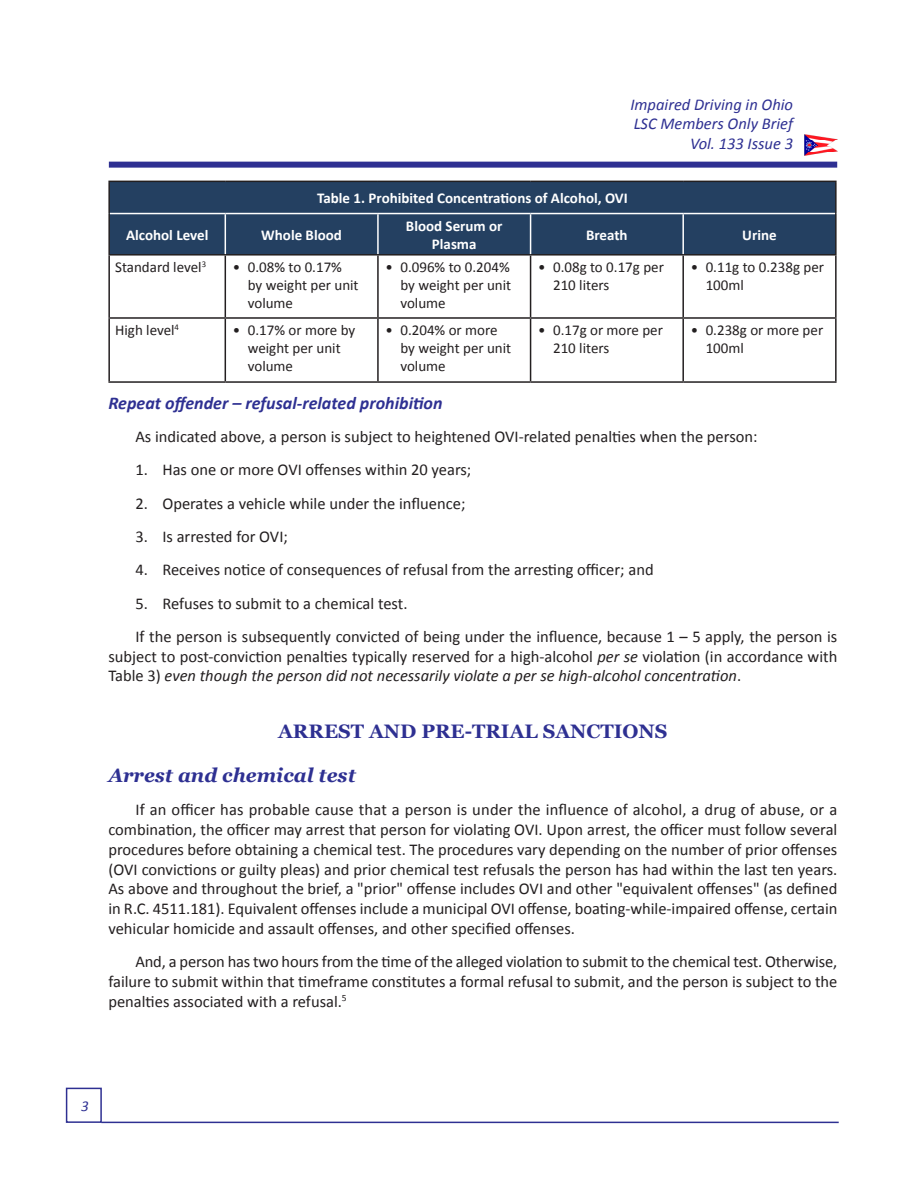
<style>
.page{position:relative;width:918px;height:1188px;background:#fff}
.page>*{position:absolute;margin:0;border:0;box-sizing:border-box;transform-origin:0 0}
.Centered_Subhead_1{font:700 19.5px "Georgia";color:#2e3092}
.Subhead_1{font:italic 700 19.5px "Georgia";color:#2e3092}
.Subhead_2{font:italic 700 18px "Calibri";color:#2e3092}
.Body_text{font:16.5px/19.8px "Calibri";color:#231f20;text-align:justify}
.t1{font:italic 16.5px/19.8px "Calibri";color:#2e3092;text-align:right}
.t2{font:15px/18px "Calibri";color:#231f20}
.t3{font:700 15px/18px "Calibri";color:#fff;text-align:center}
.t4{font:italic 15px "Calibri";color:#2e3092}
.s1{font-style:italic}
</style>
<div class="page">
<img style="left:805px;top:135px;width:33px;height:21px">
<hr style="left:101px;top:1122px;width:738px;height:1px;background:#2e3092">
<div style="left:66px;top:1088px;width:36px;height:35px;background:#fff;border:2px solid #2e3092"></div>
<div style="left:109px;top:162px;width:728px;height:6px;background:#2e3092"></div>
<div style="left:110px;top:182px;width:725px;height:72px;background:#244061"></div>
<hr style="left:108px;top:256px;width:2px;height:61px;background:#231f20">
<hr style="left:225px;top:256px;width:1px;height:61px;background:#231f20">
<hr style="left:377px;top:256px;width:2px;height:61px;background:#231f20">
<hr style="left:530px;top:256px;width:1px;height:61px;background:#231f20">
<hr style="left:682px;top:256px;width:2px;height:61px;background:#231f20">
<hr style="left:835px;top:256px;width:2px;height:61px;background:#231f20">
<hr style="left:108px;top:317px;width:117px;height:2px;background:#231f20">
<hr style="left:108px;top:319px;width:2px;height:62px;background:#231f20">
<hr style="left:225px;top:317px;width:153px;height:2px;background:#231f20">
<hr style="left:225px;top:319px;width:1px;height:62px;background:#231f20">
<hr style="left:378px;top:317px;width:153px;height:2px;background:#231f20">
<hr style="left:377px;top:319px;width:2px;height:62px;background:#231f20">
<hr style="left:531px;top:317px;width:152px;height:2px;background:#231f20">
<hr style="left:530px;top:319px;width:1px;height:62px;background:#231f20">
<hr style="left:683px;top:317px;width:154px;height:2px;background:#231f20">
<hr style="left:682px;top:319px;width:2px;height:62px;background:#231f20">
<hr style="left:835px;top:319px;width:2px;height:62px;background:#231f20">
<hr style="left:108px;top:381px;width:117px;height:2px;background:#231f20">
<hr style="left:225px;top:381px;width:153px;height:2px;background:#231f20">
<hr style="left:378px;top:381px;width:153px;height:2px;background:#231f20">
<hr style="left:531px;top:381px;width:152px;height:2px;background:#231f20">
<hr style="left:683px;top:381px;width:154px;height:2px;background:#231f20">
<hr style="left:108px;top:181px;width:117px;height:1px;background:#231f20">
<hr style="left:108px;top:182px;width:2px;height:32px;background:#231f20">
<hr style="left:225px;top:181px;width:153px;height:1px;background:#231f20">
<hr style="left:378px;top:181px;width:153px;height:1px;background:#231f20">
<hr style="left:531px;top:181px;width:152px;height:1px;background:#231f20">
<hr style="left:683px;top:181px;width:154px;height:1px;background:#231f20">
<hr style="left:835px;top:182px;width:2px;height:32px;background:#231f20">
<hr style="left:110px;top:213px;width:115px;height:1px;background:#fff">
<hr style="left:225px;top:213px;width:153px;height:1px;background:#fff">
<hr style="left:378px;top:213px;width:153px;height:1px;background:#fff">
<hr style="left:531px;top:213px;width:152px;height:1px;background:#fff">
<hr style="left:683px;top:213px;width:152px;height:1px;background:#fff">
<hr style="left:108px;top:214px;width:2px;height:40px;background:#231f20">
<hr style="left:835px;top:214px;width:2px;height:40px;background:#231f20">
<hr style="left:108px;top:254px;width:117px;height:2px;background:#231f20">
<hr style="left:225px;top:254px;width:153px;height:2px;background:#231f20">
<hr style="left:378px;top:254px;width:153px;height:2px;background:#231f20">
<hr style="left:531px;top:254px;width:152px;height:2px;background:#231f20">
<hr style="left:683px;top:254px;width:154px;height:2px;background:#231f20">
<hr style="left:225px;top:214px;width:1px;height:40px;background:#fff">
<hr style="left:377px;top:214px;width:2px;height:40px;background:#fff">
<hr style="left:530px;top:214px;width:1px;height:40px;background:#fff">
<hr style="left:682px;top:214px;width:2px;height:40px;background:#fff">
<p class="t1" style="left:630px;top:94px;width:164px">Impaired Driving in Ohio<br>LSC Members Only Brief<br>Vol. 133 Issue 3</p>
<p class="t3" style="left:317px;top:189px;width:312px">Table 1. Prohibited Concentrations of Alcohol, OVI</p>
<p class="t3" style="left:126px;top:226px;width:84px">Alcohol Level</p>
<p class="t3" style="left:261px;top:226px;width:82px">Whole Blood</p>
<p class="t3" style="left:406px;top:217px;width:98px">Blood Serum or<br>Plasma</p>
<p class="t3" style="left:586px;top:226px;width:43px">Breath</p>
<p class="t3" style="left:742px;top:226px;width:36px">Urine</p>
<p class="t2" style="left:115px;top:258px;width:92px">Standard level<sup>3</sup></p>
<p class="t2" style="left:248px;top:258px;width:112px;text-indent:-15px">• 0.08% to 0.17% by weight per unit volume</p>
<p class="t2" style="left:400px;top:258px;width:112px;text-align:justify;text-indent:-15px">• 0.096% to 0.204% by weight per unit volume</p>
<p class="t2" style="left:553px;top:258px;width:112px;text-indent:-15px">• 0.08g to 0.17g per<br>210 liters</p>
<p class="t2" style="left:706px;top:258px;width:120px;text-indent:-15px">• 0.11g to 0.238g per<br>100ml</p>
<p class="t2" style="left:115px;top:321px;width:65px">High level<sup>4</sup></p>
<p class="t2" style="left:248px;top:321px;width:109px;text-indent:-15px">• 0.17% or more by weight per unit volume</p>
<p class="t2" style="left:400px;top:321px;width:112px;text-indent:-15px">• 0.204% or more by weight per unit volume</p>
<p class="t2" style="left:553px;top:321px;width:111px;text-indent:-15px">• 0.17g or more per<br>210 liters</p>
<p class="t2" style="left:706px;top:321px;width:119px;text-indent:-15px">• 0.238g or more per<br>100ml</p>
<p class="Subhead_2" style="left:108px;top:391px;width:336px">Repeat offender – refusal-related prohibition</p>
<p class="Body_text" style="left:135px;top:427px;width:624px">As indicated above, a person is subject to heightened OVI-related penalties when the person:</p>
<p class="Body_text" style="left:135px;top:460px;width:337px">1. Has one or more OVI offenses within 20 years;</p>
<p class="Body_text" style="left:135px;top:493px;width:332px">2. Operates a vehicle while under the influence;</p>
<p class="Body_text" style="left:135px;top:527px;width:154px">3. Is arrested for OVI;</p>
<p class="Body_text" style="left:135px;top:560px;width:520px">4. Receives notice of consequences of refusal from the arresting officer; and</p>
<p class="Body_text" style="left:135px;top:593px;width:274px">5. Refuses to submit to a chemical test.</p>
<p class="Body_text" style="left:108px;top:627px;width:730px;text-indent:27px">If the person is subsequently convicted of being under the influence, because 1 – 5 apply, the person is subject to post-conviction penalties typically reserved for a high-alcohol <span class="s1">per se</span> violation (in accordance with Table 3) <span class="s1">even though the person did not necessarily violate a per se high-alcohol concentration</span>.</p>
<p class="Centered_Subhead_1" style="left:278px;top:719px;width:391px">ARREST AND PRE‑TRIAL SANCTIONS</p>
<p class="Subhead_1" style="left:108px;top:762px;width:249px">Arrest and chemical test</p>
<p class="Body_text" style="left:108px;top:800px;width:731px;text-indent:27px">If an officer has probable cause that a person is under the influence of alcohol, a drug of abuse, or a combination, the officer may arrest that person for violating OVI. Upon arrest, the officer must follow several procedures before obtaining a chemical test. The procedures vary depending on the number of prior offenses (OVI convictions or guilty pleas) and prior chemical test refusals the person has had within the last ten years.<br>As above and throughout the brief, a "prior" offense includes OVI and other "equivalent offenses" (as defined in R.C. 4511.181). Equivalent offenses include a municipal OVI offense, boating-while-impaired offense, certain vehicular homicide and assault offenses, and other specified offenses.</p>
<p class="Body_text" style="left:108px;top:952px;width:731px;text-indent:27px">And, a person has two hours from the time of the alleged violation to submit to the chemical test. Otherwise, failure to submit within that timeframe constitutes a formal refusal to submit, and the person is subject to the penalties associated with a refusal.<sup>5</sup></p>
<p class="t4" style="left:81px;top:1095px;width:9px">3</p>
</div>
